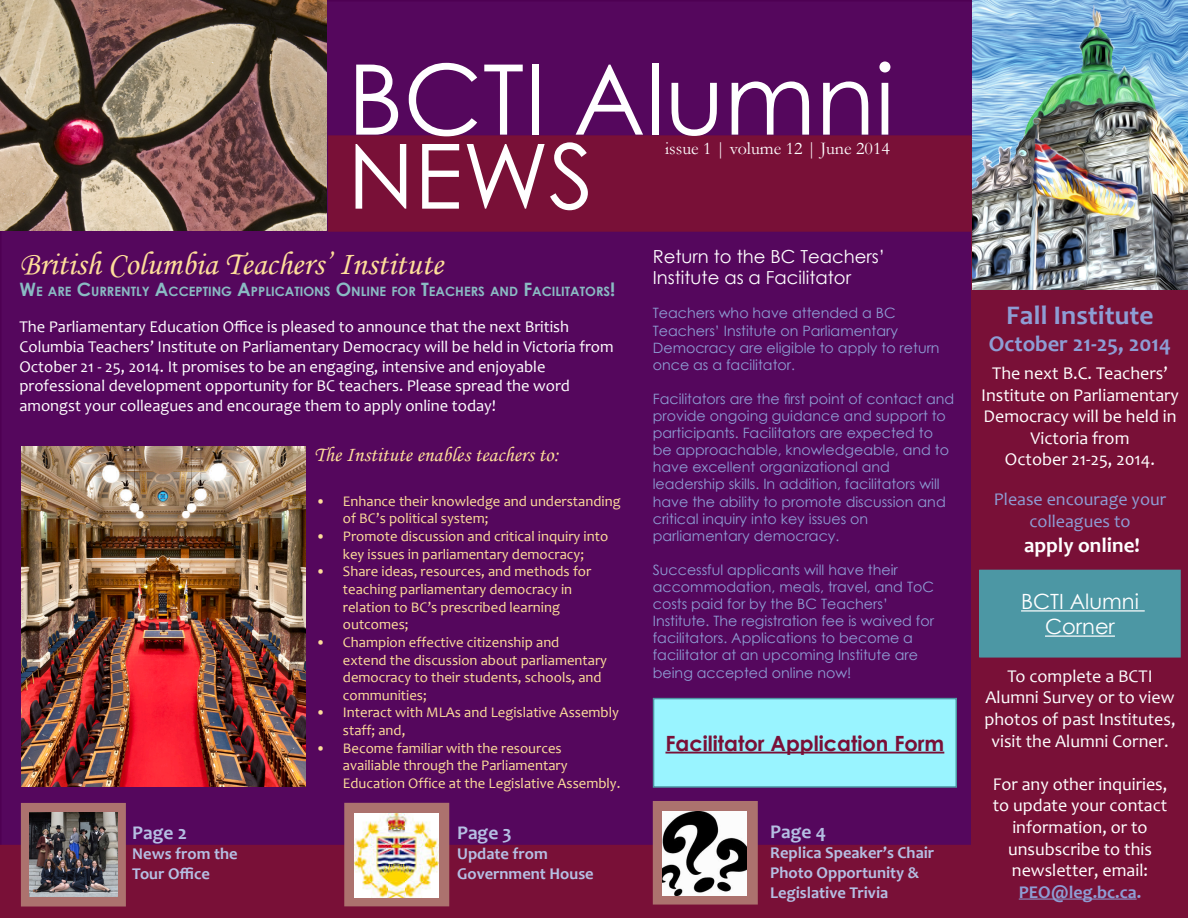
<style>
.page{position:relative;width:1188px;height:918px;background:#fff}
.page>*{position:absolute;margin:0;border:0;box-sizing:border-box;transform-origin:0 0}
.t1{font:97.5px "Century Gothic";color:#fff}
.t2{font:90px "Century Gothic";color:#fff}
.t3{font:33px "Monotype Corsiva";color:#fede9a}
.t4{font:700 27px "Candara";color:#8e9dd4}
.t5{font:700 22.5px "Candara";color:#8e9dd4}
.t6{font:21px "Monotype Corsiva";color:#fede9a}
.t7{font:700 21px "Century Gothic";color:#791037}
.t8{font:21px "Century Gothic";color:#fff}
.t9{font:700 21px "Candara";color:#fff}
.t10{font:700 19.5px "Candara";color:#b5bfe3}
.t11{font:18px/21.6px "Candara";color:#fff;text-align:center}
.t12{font:18px/21.6px "Candara";color:#fbfdfd;text-align:center}
.t13{font:18px "Century Gothic";color:#fff}
.t14{font:18px/21.6px "Candara";color:#8e9dd4;text-align:center}
.t15{font:18px "Garamond";color:#fff}
.t16{font:700 18px "Candara";color:#8e9dd4}
.t17{font:16.5px/19.8px "Candara";color:#fff}
.t18{font:700 16.5px/19.8px "Candara";color:#b5bfe3}
.t19{font:14.7px/17.7px "Candara";color:#fede9a}
.t20{font:14.25px/17.1px "Century Gothic";color:#8e9dd4}
.t21{font:700 12.9px "Century Gothic";color:#8abbc3}
.s1{font-size:18.45px}
</style>
<div class="page">
<div style="left:0;top:0;width:972px;height:845px;background:#55075d"></div>
<img style="left:0;top:0;width:326px;height:230px">
<div style="left:328px;top:135px;width:644px;height:97px;background:#791037"></div>
<div style="left:972px;top:225px;width:216px;height:693px;background:#791037"></div>
<div style="left:980px;top:570px;width:200px;height:87px;background:#4c97a4"></div>
<hr style="left:1021px;top:610px;width:124px;height:2px;background:#fff">
<hr style="left:1045px;top:636px;width:70px;height:1px;background:#fff">
<div style="left:979px;top:570px;width:202px;height:88px;border:2px solid #4c97a4"></div>
<img style="left:972px;top:0;width:216px;height:290px">
<hr style="left:1019px;top:899px;width:118px;height:1px;background:#8e9dd4">
<div style="left:654px;top:699px;width:302px;height:88px;background:#99f4ff"></div>
<hr style="left:665px;top:752px;width:279px;height:2px;background:#791037">
<div style="left:653px;top:698px;width:304px;height:90px;border:2px solid #4c97a4"></div>
<img style="left:21px;top:446px;width:284px;height:340px">
<div style="left:0;top:845px;width:972px;height:73px;background:#791037"></div>
<div style="left:344px;top:803px;width:105px;height:103px;background:#ac726e"></div>
<img style="left:355px;top:814px;width:84px;height:84px">
<div style="left:21px;top:803px;width:105px;height:104px;background:#ac726e;border:2px solid #ac726e"></div>
<img style="left:30px;top:813px;width:87px;height:83px">
<div style="left:653px;top:801px;width:105px;height:104px;background:#ac726e;border:2px solid #ac726e"></div>
<img style="left:663px;top:811px;width:84px;height:84px">
<p class="t1" style="left:348px;top:31px;width:549px">BCTI Alumni</p>
<p class="t2" style="left:348px;top:113px;width:248px">NEWS</p>
<p class="t15" style="left:665px;top:137px;width:226px">issue 1 | volume 12 | June 2014</p>
<p class="t3" style="left:19px;top:244px;width:425px">British Columbia Teachers’ Institute</p>
<p class="t21" style="left:19px;top:282px;width:598px"><span class="s1">W</span>E ARE <span class="s1">C</span>URRENTLY <span class="s1">A</span>CCEPTING <span class="s1">A</span>PPLICATIONS <span class="s1">O</span>NLINE FOR <span class="s1">T</span>EACHERS AND <span class="s1">F</span>ACILITATORS<span class="s1">!</span></p>
<p class="t17" style="left:19px;top:317px;width:551px">The Parliamentary Education Office is pleased to announce that the next British</p>
<p class="t17" style="left:19px;top:336px;width:596px">Columbia Teachers’ Institute on Parliamentary Democracy will be held in Victoria from<br>October 21 - 25, 2014. It promises to be an engaging, intensive and enjoyable</p>
<p class="t17" style="left:19px;top:376px;width:552px">professional development opportunity for BC teachers. Please spread the word amongst your colleagues and encourage them to apply online today!</p>
<p class="t6" style="left:314px;top:442px;width:246px">The Institute enables teachers to:</p>
<p class="t10" style="left:132px;top:820px;width:56px">Page 2</p>
<p class="t18" style="left:132px;top:843px;width:107px">News from the</p>
<p class="t18" style="left:132px;top:863px;width:79px">Tour Office</p>
<p class="t19" style="left:343px;top:492px;width:279px;text-indent:-27px">• Enhance their knowledge and understanding of BC’s political system;</p>
<p class="t19" style="left:316px;top:527px;width:294px;text-align:center">• Promote discussion and critical inquiry into key issues in parliamentary democracy;</p>
<p class="t19" style="left:343px;top:563px;width:250px;text-indent:-27px">• Share ideas, resources, and methods for teaching parliamentary democracy in relation to BC’s prescribed learning outcomes;</p>
<p class="t19" style="left:343px;top:633px;width:266px;text-indent:-27px">• Champion effective citizenship and<br>extend the discussion about parliamentary democracy to their students, schools, and communities;</p>
<p class="t19" style="left:343px;top:704px;width:278px;text-indent:-27px">• Interact with MLAs and Legislative Assembly staff; and,</p>
<p class="t19" style="left:343px;top:739px;width:279px;text-indent:-27px">• Become familiar with the resources availiable through the Parliamentary<br>Education Office at the Legislative Assembly.</p>
<p class="t10" style="left:457px;top:820px;width:56px">Page 3</p>
<p class="t18" style="left:457px;top:843px;width:92px">Update from</p>
<p class="t18" style="left:457px;top:863px;width:138px">Government House</p>
<p class="t13" style="left:653px;top:244px;width:234px">Return to the BC Teachers’</p>
<p class="t13" style="left:653px;top:265px;width:200px">Institute as a Facilitator</p>
<p class="t20" style="left:653px;top:305px;width:244px">Teachers who have attended a BC</p>
<p class="t20" style="left:653px;top:322px;width:247px">Teachers’ Institute on Parliamentary</p>
<p class="t20" style="left:653px;top:339px;width:288px">Democracy are eligible to apply to return once as a facilitator.</p>
<p class="t20" style="left:653px;top:390px;width:303px">Facilitators are the first point of contact and provide ongoing guidance and support to participants. Facilitators are expected to be approachable, knowledgeable, and to have excellent organizational and</p>
<p class="t20" style="left:653px;top:476px;width:294px">leadership skills. In addition, facilitators will have the ability to promote discussion and critical inquiry into key issues on</p>
<p class="t20" style="left:653px;top:527px;width:188px">parliamentary democracy.</p>
<p class="t20" style="left:653px;top:561px;width:247px">Successful applicants will have their</p>
<p class="t20" style="left:653px;top:578px;width:283px">accommodation, meals, travel, and ToC costs paid for by the BC Teachers’</p>
<p class="t20" style="left:653px;top:612px;width:283px">Institute. The registration fee is waived for facilitators. Applications to become a</p>
<p class="t20" style="left:653px;top:647px;width:267px">facilitator at an upcoming Institute are</p>
<p class="t20" style="left:653px;top:664px;width:200px">being accepted online now!</p>
<p class="t7" style="left:665px;top:727px;width:280px">Facilitator Application Form</p>
<p class="t10" style="left:770px;top:820px;width:57px">Page 4</p>
<p class="t18" style="left:770px;top:843px;width:165px">Replica Speaker’s Chair<br>Photo Opportunity &amp;</p>
<p class="t18" style="left:770px;top:882px;width:119px">Legislative Trivia</p>
<p class="t4" style="left:1006px;top:298px;width:149px">Fall Institute</p>
<p class="t5" style="left:989px;top:329px;width:184px">October 21-25, 2014</p>
<p class="t11" style="left:981px;top:362px;width:199px">The next B.C. Teachers’<br>Institute on Parliamentary</p>
<p class="t11" style="left:984px;top:405px;width:194px">Democracy will be held in<br>Victoria from</p>
<p class="t11" style="left:1005px;top:449px;width:152px">October 21-25, 2014.</p>
<p class="t14" style="left:994px;top:489px;width:174px">Please encourage your colleagues to</p>
<p class="t9" style="left:1024px;top:532px;width:117px">apply online!</p>
<p class="t8" style="left:1021px;top:587px;width:119px">BCTI Alumni</p>
<p class="t8" style="left:1045px;top:612px;width:71px">Corner</p>
<p class="t12" style="left:984px;top:665px;width:193px">To complete a BCTI<br>Alumni Survey or to view photos of past Institutes, visit the Alumni Corner.</p>
<p class="t11" style="left:993px;top:773px;width:176px">For any other inquiries,</p>
<p class="t11" style="left:993px;top:795px;width:176px">to update your contact</p>
<p class="t11" style="left:1012px;top:816px;width:137px">information, or to</p>
<p class="t11" style="left:1008px;top:838px;width:145px">unsubscribe to this</p>
<p class="t11" style="left:1012px;top:859px;width:138px">newsletter, email:</p>
<p class="t16" style="left:1019px;top:881px;width:124px">PEO@leg.bc.ca.</p>
</div>
